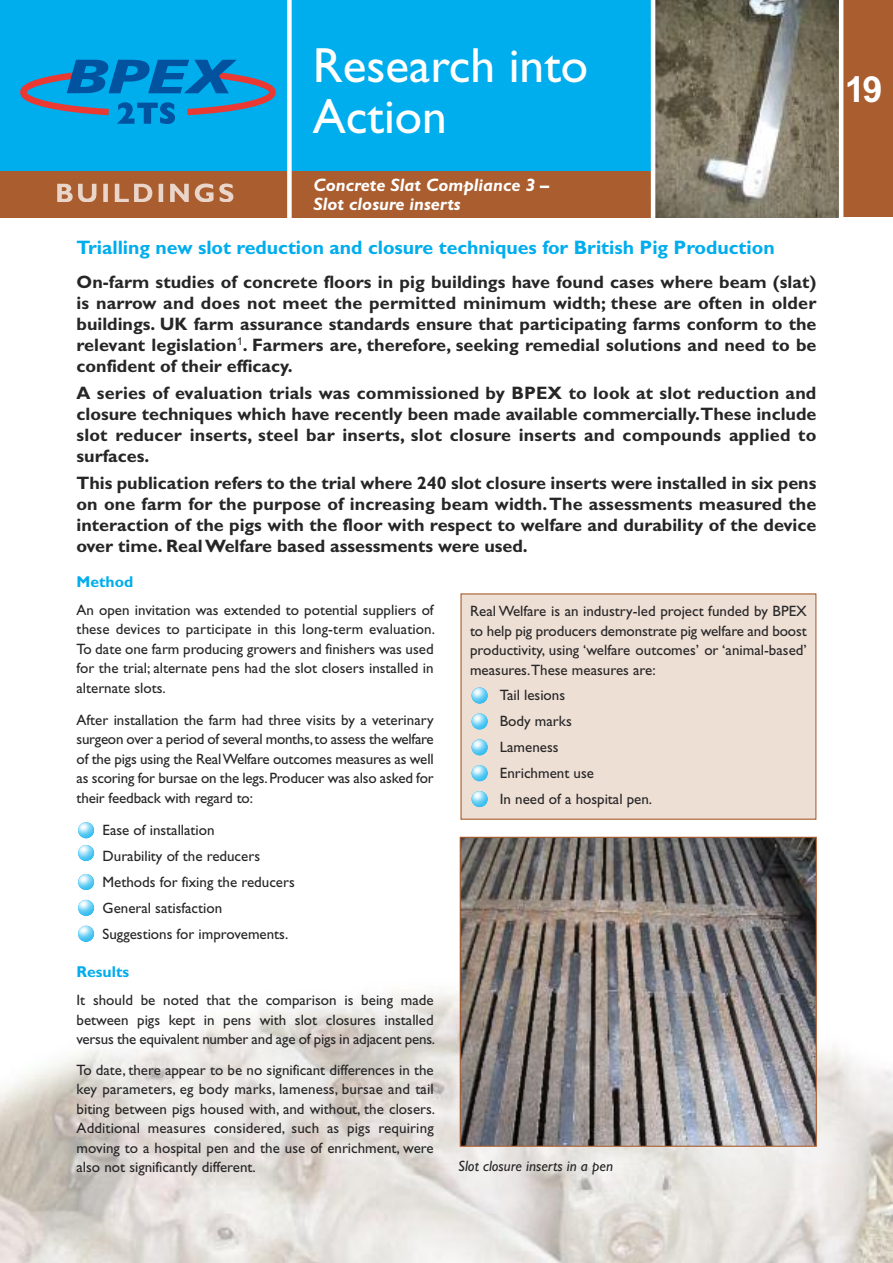
<style>
.page{position:relative;width:893px;height:1263px;background:#fff}
.page>*{position:absolute;margin:0;border:0;box-sizing:border-box;transform-origin:0 0}
.t1{font:49.5px/51px "Gill Sans";color:#fff}
.t2{font:700 36px "Arial";color:#fff}
.t3{font:700 19.5px "Gill Sans";color:#00aded}
.t4{font:700 18px/21px "Gill Sans";color:#272627;text-align:justify}
.t5{font:italic 700 18px/18.8px "Gill Sans";color:#fff}
.t6{font:700 15.75px "Gill Sans";color:#00aded}
.t7{font:15px/19.5px "Gill Sans";color:#272627;text-align:justify}
.t8{font:italic 15px "Gill Sans";color:#272627}
</style>
<div class="page">
<img style="left:0;top:962px;width:893px;height:301px">
<div style="left:835px;top:0;width:58px;height:217px;background:#aa5d2e"></div>
<div style="left:0;top:0;width:658px;height:172px;background:#00aded"></div>
<div style="left:0;top:171px;width:662px;height:46px;background:#aa5d2e"></div>
<img style="left:655px;top:0;width:184px;height:217px">
<hr style="left:651px;top:0;width:4px;height:222px;background:#fff">
<hr style="left:839px;top:0;width:4px;height:222px;background:#fff">
<svg style="left:20px;top:60px;width:256px;height:64px"></svg>
<div style="left:287px;top:0;width:5px;height:225px;background:#fff"></div>
<svg style="left:57px;top:183px;width:176px;height:19px"></svg>
<img style="left:78px;top:845px;width:16px;height:16px">
<img style="left:78px;top:874px;width:16px;height:16px">
<img style="left:78px;top:900px;width:16px;height:16px">
<img style="left:78px;top:926px;width:16px;height:16px">
<img style="left:78px;top:822px;width:16px;height:16px">
<img style="left:462px;top:839px;width:353px;height:306px">
<div style="left:460px;top:837px;width:357px;height:310px;border:1px solid #aa5d2e"></div>
<div style="left:462px;top:594px;width:353px;height:225px;background:#eedfd5"></div>
<div style="left:460px;top:593px;width:356px;height:227px;border:1px solid #aa5d2e"></div>
<img style="left:472px;top:687px;width:16px;height:16px">
<img style="left:472px;top:713px;width:16px;height:16px">
<img style="left:472px;top:739px;width:16px;height:16px">
<img style="left:472px;top:765px;width:16px;height:16px">
<img style="left:472px;top:791px;width:16px;height:16px">
<h1 class="t1" style="left:313px;top:45px;width:277px">Research into<br>Action</h1>
<p class="t5" style="left:313px;top:177px;width:237px">Concrete Slat Compliance 3 –<br>Slot closure inserts</p>
<h3 class="t3" style="left:77px;top:240px;width:700px">Trialling new slot reduction and closure techniques for British Pig Production</h3>
<p class="t4" style="left:77px;top:273px;width:741px">On-farm studies of concrete floors in pig buildings have found cases where beam (slat) is narrow and does not meet the permitted minimum width; these are often in older buildings. UK farm assurance standards ensure that participating farms conform to the relevant legislation<sup>1</sup>. Farmers are, therefore, seeking remedial solutions and need to be confident of their efficacy.</p>
<p class="t4" style="left:77px;top:384px;width:741px">A series of evaluation trials was commissioned by BPEX to look at slot reduction and closure techniques which have recently been made available commercially.These include slot reducer inserts, steel bar inserts, slot closure inserts and compounds applied to surfaces.</p>
<p class="t4" style="left:77px;top:474px;width:741px">This publication refers to the trial where 240 slot closure inserts were installed in six pens on one farm for the purpose of increasing beam width.The assessments measured the interaction of the pigs with the floor with respect to welfare and durability of the device over time. RealWelfare based assessments were used.</p>
<p class="t6" style="left:77px;top:575px;width:58px">Method</p>
<p class="t7" style="left:77px;top:601px;width:360px">An open invitation was extended to potential suppliers of these devices to participate in this long-term evaluation.<br>To date one farm producing growers and finishers was used for the trial; alternate pens had the slot closers installed in alternate slots.</p>
<p class="t7" style="left:77px;top:711px;width:359px">After installation the farm had three visits by a veterinary surgeon over a period of several months,to assess the welfare of the pigs using the RealWelfare outcomes measures as well as scoring for bursae on the legs.Producer was also asked for their feedback with regard to:</p>
<p class="t7" style="left:103px;top:818px;width:194px;line-height:26px;text-align:left">Ease of installation<br>Durability of the reducers<br>Methods for fixing the reducers<br>General satisfaction<br>Suggestions for improvements.</p>
<p class="t6" style="left:77px;top:966px;width:54px">Results</p>
<p class="t7" style="left:77px;top:992px;width:360px">It should be noted that the comparison is being made between pigs kept in pens with slot closures installed versus the equivalent number and age of pigs in adjacent pens.</p>
<p class="t7" style="left:77px;top:1061px;width:360px">To date, there appear to be no significant differences in the key parameters, eg body marks, lameness, bursae and tail biting between pigs housed with, and without, the closers.<br>Additional measures considered, such as pigs requiring moving to a hospital pen and the use of enrichment, were also not significantly different.</p>
<p class="t7" style="left:470px;top:603px;width:338px">Real Welfare is an industry-led project funded by BPEX to help pig producers demonstrate pig welfare and boost productivity, using ‘welfare outcomes’ or ‘animal-based’ measures.These measures are:</p>
<p class="t7" style="left:500px;top:684px;width:154px;line-height:26px;text-align:left">Tail lesions<br>Body marks<br>Lameness<br>Enrichment use<br>In need of a hospital pen.</p>
<p class="t8" style="left:458px;top:1160px;width:156px">Slot closure inserts in a pen</p>
<h2 class="t2" style="left:845px;top:76px;width:39px">19</h2>
</div>
